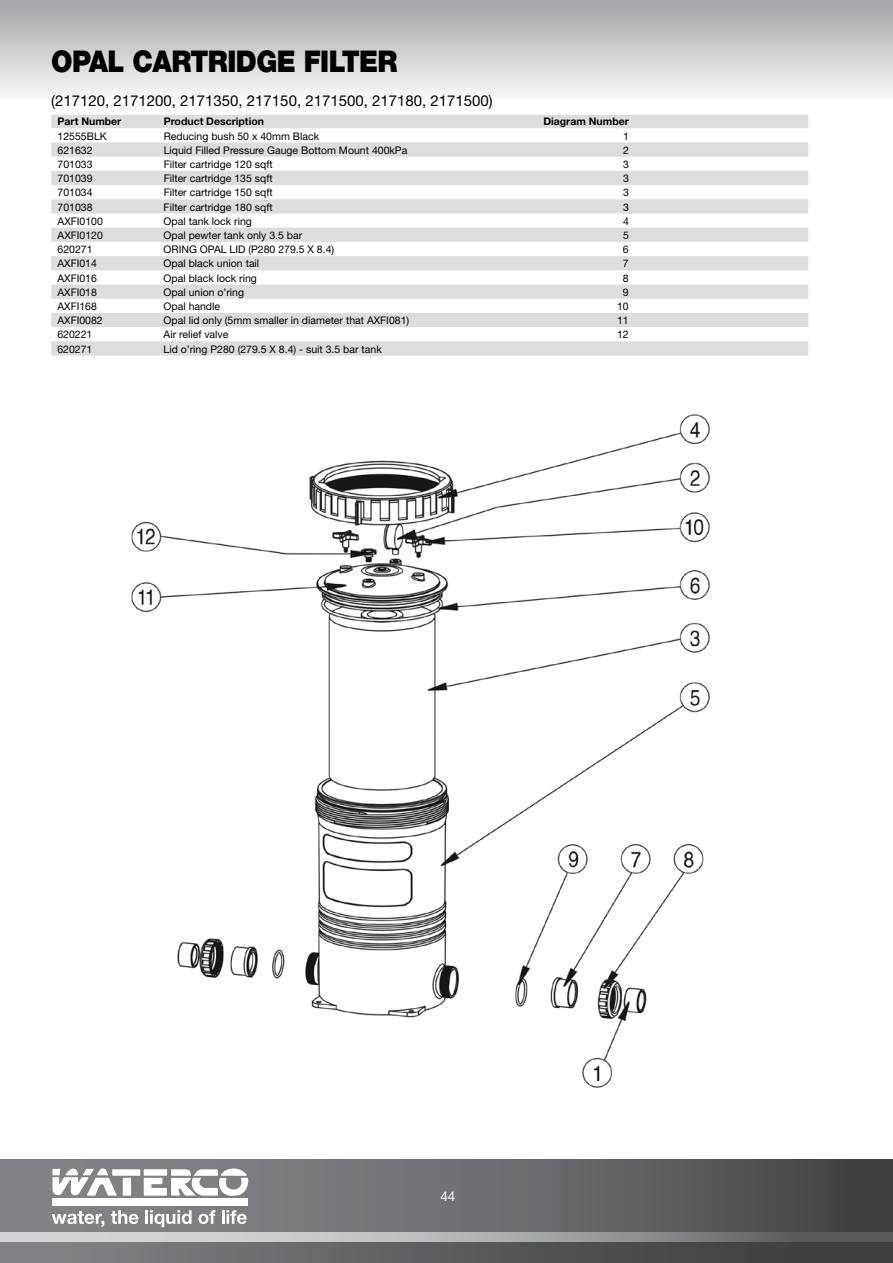
<style>
.page{position:relative;width:893px;height:1263px;background:#fff}
.page>*{position:absolute;margin:0;border:0;box-sizing:border-box;transform-origin:0 0}
.t1{font:900 30px "Helvetica Neue";letter-spacing:-.02em;color:#000;scale:.9 1}
.t2{font:15px "Helvetica Neue LT Std";color:#000}
.t3{font:13.5px "Helvetica Neue LT Std";color:#fff}
.t4{font:10.5px "Helvetica Neue";color:#000}
.t5{font:700 10.5px "Helvetica Neue LT Std";color:#000}
</style>
<div class="page">
<div style="left:0;top:0;width:893px;height:107px;background:linear-gradient(to bottom,#a0a2a5,#fff)"></div>
<div style="left:0;top:1160px;width:893px;height:103px;background:linear-gradient(to right,#8c8e91,#49494b)"></div>
<div style="left:0;top:1237px;width:893px;height:26px;background:linear-gradient(to right,#828487,#383739)"></div>
<svg style="left:0;top:1232px;width:893px;height:10px;background:#a6a7aa"></svg>
<svg style="left:52px;top:1168px;width:197px;height:29px"></svg>
<div style="left:52px;top:1198px;width:196px;height:7px;background:#fff"></div>
<svg style="left:52px;top:1211px;width:52px;height:16px"></svg>
<svg style="left:111px;top:1210px;width:28px;height:14px"></svg>
<hr style="left:145px;top:1210px;width:3px;height:14px;background:#fff">
<svg style="left:150px;top:1210px;width:42px;height:17px"></svg>
<svg style="left:198px;top:1210px;width:17px;height:14px"></svg>
<svg style="left:222px;top:1210px;width:25px;height:14px"></svg>
<svg style="left:51px;top:115px;width:757px;height:241px;fill:#e0e1e2"></svg>
<img style="left:131px;top:414px;width:579px;height:674px">
<h1 class="t1" style="left:51px;top:44px;width:386px">OPAL CARTRIDGE FILTER</h1>
<h2 class="t2" style="left:51px;top:92px;width:443px">(217120, 2171200, 2171350, 217150, 2171500, 217180, 2171500)</h2>
<p class="t5" style="left:58px;top:115px;width:65px">Part Number</p>
<p class="t5" style="left:164px;top:115px;width:102px">Product Description</p>
<p class="t5" style="left:543px;top:115px;width:87px">Diagram Number</p>
<p class="t4" style="left:58px;top:129px;width:51px">12555BLK</p>
<p class="t4" style="left:164px;top:129px;width:157px">Reducing bush 50 x 40mm Black</p>
<p class="t4" style="left:623px;top:129px;width:7px">1</p>
<p class="t4" style="left:58px;top:144px;width:37px">621632</p>
<p class="t4" style="left:164px;top:144px;width:245px">Liquid Filled Pressure Gauge Bottom Mount 400kPa</p>
<p class="t4" style="left:623px;top:144px;width:7px">2</p>
<p class="t4" style="left:58px;top:158px;width:37px">701033</p>
<p class="t4" style="left:164px;top:158px;width:111px">Filter cartridge 120 sqft</p>
<p class="t4" style="left:623px;top:158px;width:7px">3</p>
<p class="t4" style="left:58px;top:172px;width:37px">701039</p>
<p class="t4" style="left:164px;top:172px;width:111px">Filter cartridge 135 sqft</p>
<p class="t4" style="left:623px;top:172px;width:7px">3</p>
<p class="t4" style="left:58px;top:186px;width:37px">701034</p>
<p class="t4" style="left:164px;top:186px;width:111px">Filter cartridge 150 sqft</p>
<p class="t4" style="left:623px;top:186px;width:7px">3</p>
<p class="t4" style="left:58px;top:201px;width:37px">701038</p>
<p class="t4" style="left:164px;top:201px;width:111px">Filter cartridge 180 sqft</p>
<p class="t4" style="left:623px;top:201px;width:7px">3</p>
<p class="t4" style="left:58px;top:215px;width:47px">AXFI0100</p>
<p class="t4" style="left:164px;top:215px;width:90px">Opal tank lock ring</p>
<p class="t4" style="left:623px;top:215px;width:7px">4</p>
<p class="t4" style="left:58px;top:229px;width:47px">AXFI0120</p>
<p class="t4" style="left:164px;top:229px;width:140px">Opal pewter tank only 3.5 bar</p>
<p class="t4" style="left:623px;top:229px;width:7px">5</p>
<p class="t4" style="left:58px;top:243px;width:37px">620271</p>
<p class="t4" style="left:164px;top:243px;width:172px">ORING OPAL LID (P280 279.5 X 8.4)</p>
<p class="t4" style="left:623px;top:243px;width:7px">6</p>
<p class="t4" style="left:58px;top:257px;width:41px">AXFI014</p>
<p class="t4" style="left:164px;top:257px;width:97px">Opal black union tail</p>
<p class="t4" style="left:623px;top:257px;width:7px">7</p>
<p class="t4" style="left:58px;top:272px;width:41px">AXFI016</p>
<p class="t4" style="left:164px;top:272px;width:95px">Opal black lock ring</p>
<p class="t4" style="left:623px;top:272px;width:7px">8</p>
<p class="t4" style="left:57px;top:286px;width:41px">AXFI018</p>
<p class="t4" style="left:164px;top:286px;width:82px">Opal union o’ring</p>
<p class="t4" style="left:623px;top:286px;width:7px">9</p>
<p class="t4" style="left:57px;top:300px;width:41px">AXFI168</p>
<p class="t4" style="left:164px;top:300px;width:58px">Opal handle</p>
<p class="t4" style="left:617px;top:300px;width:13px">10</p>
<p class="t4" style="left:57px;top:314px;width:47px">AXFI0082</p>
<p class="t4" style="left:164px;top:314px;width:247px">Opal lid only (5mm smaller in diameter that AXFI081)</p>
<p class="t4" style="left:617px;top:314px;width:13px">11</p>
<p class="t4" style="left:57px;top:328px;width:37px">620221</p>
<p class="t4" style="left:164px;top:328px;width:66px">Air relief valve</p>
<p class="t4" style="left:617px;top:328px;width:13px">12</p>
<p class="t4" style="left:57px;top:343px;width:37px">620271</p>
<p class="t4" style="left:164px;top:343px;width:220px">Lid o’ring P280 (279.5 X 8.4) - suit 3.5 bar tank</p>
<p class="t3" style="left:440px;top:1188px;width:17px">44</p>
</div>
